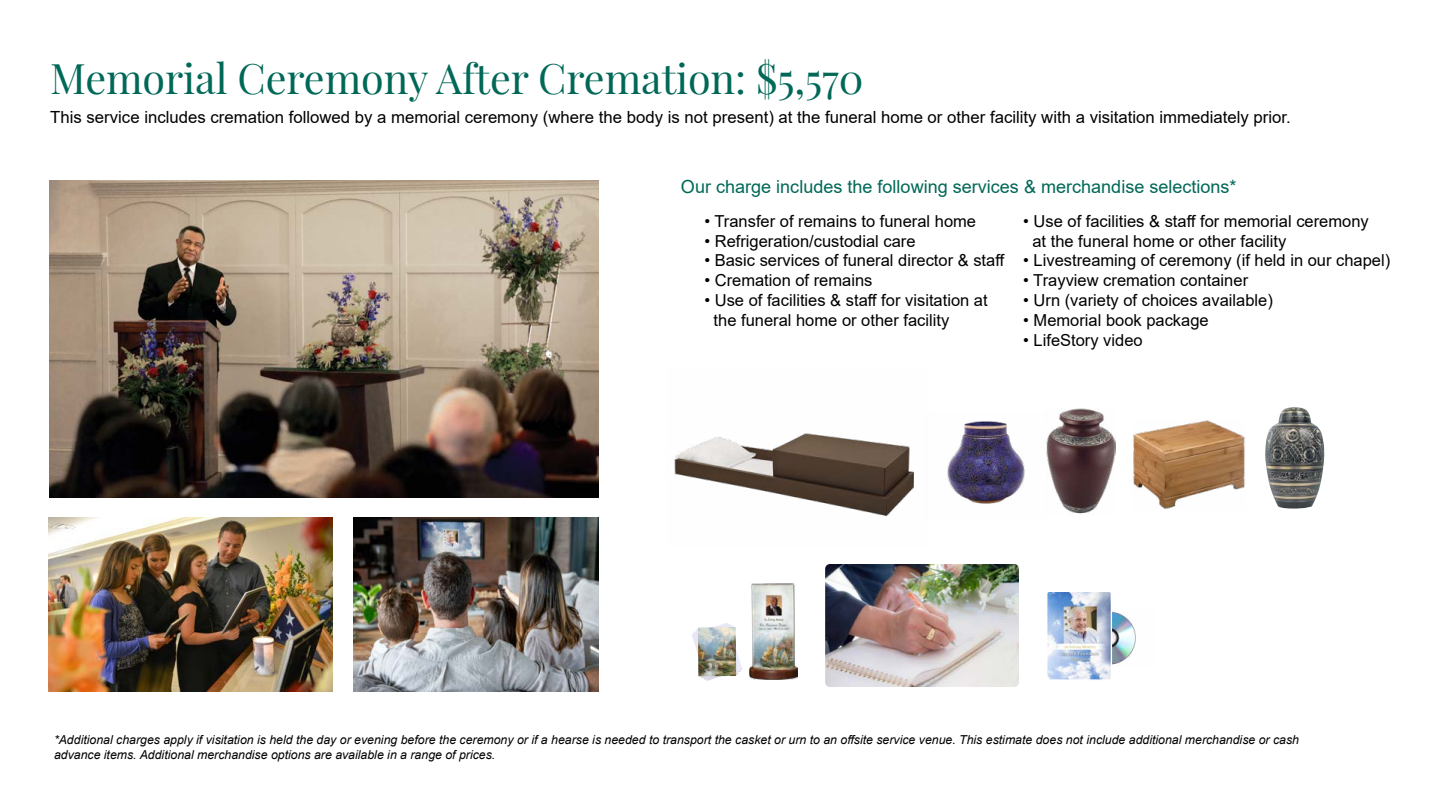
<style>
.page{position:relative;width:1440px;height:810px;background:#fff}
.page>*{position:absolute;margin:0;border:0;box-sizing:border-box;transform-origin:0 0}
.t1{font:41.25px "Playfair Display";letter-spacing:-.005em;color:#006857}
.t2{font:18.08px "Arial";color:#006857}
.t3{font:16.73px "Arial";color:#000}
.t4{font:16.5px/19.8px "Arial";color:#000}
.t5{font:italic 12.3px/14.8px "Arial";color:#000}
</style>
<div class="page">
<img style="left:947px;top:421px;width:100px;height:83px">
<img style="left:1265px;top:407px;width:60px;height:102px">
<img style="left:1047px;top:408px;width:69px;height:106px">
<img style="left:1133px;top:420px;width:112px;height:89px">
<img style="left:674px;top:433px;width:240px;height:84px">
<img style="left:50px;top:180px;width:549px;height:318px">
<img style="left:48px;top:518px;width:285px;height:174px">
<img style="left:354px;top:518px;width:244px;height:173px">
<img style="left:825px;top:564px;width:194px;height:123px">
<img style="left:1112px;top:611px;width:24px;height:54px">
<img style="left:1048px;top:593px;width:62px;height:86px">
<div style="left:1046px;top:591px;width:66px;height:90px;border:1px solid #fff;border-radius:2px"></div>
<img style="left:749px;top:583px;width:49px;height:96px">
<img style="left:692px;top:623px;width:51px;height:58px">
<img style="left:693px;top:624px;width:48px;height:56px">
<img style="left:696px;top:625px;width:42px;height:53px">
<img style="left:698px;top:627px;width:38px;height:49px">
<h1 class="t1" style="left:50px;top:46px;width:815px">Memorial Ceremony After Cremation: $5,570</h1>
<p class="t3" style="left:50px;top:106px;width:1242px">This service includes cremation followed by a memorial ceremony (where the body is not present) at the funeral home or other facility with a visitation immediately prior.</p>
<p class="t2" style="left:681px;top:174px;width:557px">Our charge includes the following services &amp; merchandise selections*</p>
<p class="t4" style="left:704px;top:211px;width:273px">• Transfer of remains to funeral home</p>
<p class="t4" style="left:704px;top:231px;width:213px">• Refrigeration/custodial care</p>
<p class="t4" style="left:704px;top:251px;width:302px">• Basic services of funeral director &amp; staff</p>
<p class="t4" style="left:704px;top:270px;width:170px">• Cremation of remains</p>
<p class="t4" style="left:714px;top:290px;width:276px;text-indent:-9px">• Use of facilities &amp; staff for visitation at the funeral home or other facility</p>
<p class="t4" style="left:1032px;top:211px;width:338px;text-indent:-9px">• Use of facilities &amp; staff for memorial ceremony at the funeral home or other facility</p>
<p class="t4" style="left:1023px;top:251px;width:369px">• Livestreaming of ceremony (if held in our chapel)</p>
<p class="t4" style="left:1023px;top:270px;width:226px">• Trayview cremation container</p>
<p class="t4" style="left:1023px;top:290px;width:251px">• Urn (variety of choices available)</p>
<p class="t4" style="left:1023px;top:310px;width:187px">• Memorial book package</p>
<p class="t4" style="left:1023px;top:330px;width:121px">• LifeStory video</p>
<p class="t5" style="left:54px;top:733px;width:1247px">*Additional charges apply if visitation is held the day or evening before the ceremony or if a hearse is needed to transport the casket or urn to an offsite service venue. This estimate does not include additional merchandise or cash advance items. Additional merchandise options are available in a range of prices.</p>
</div>
